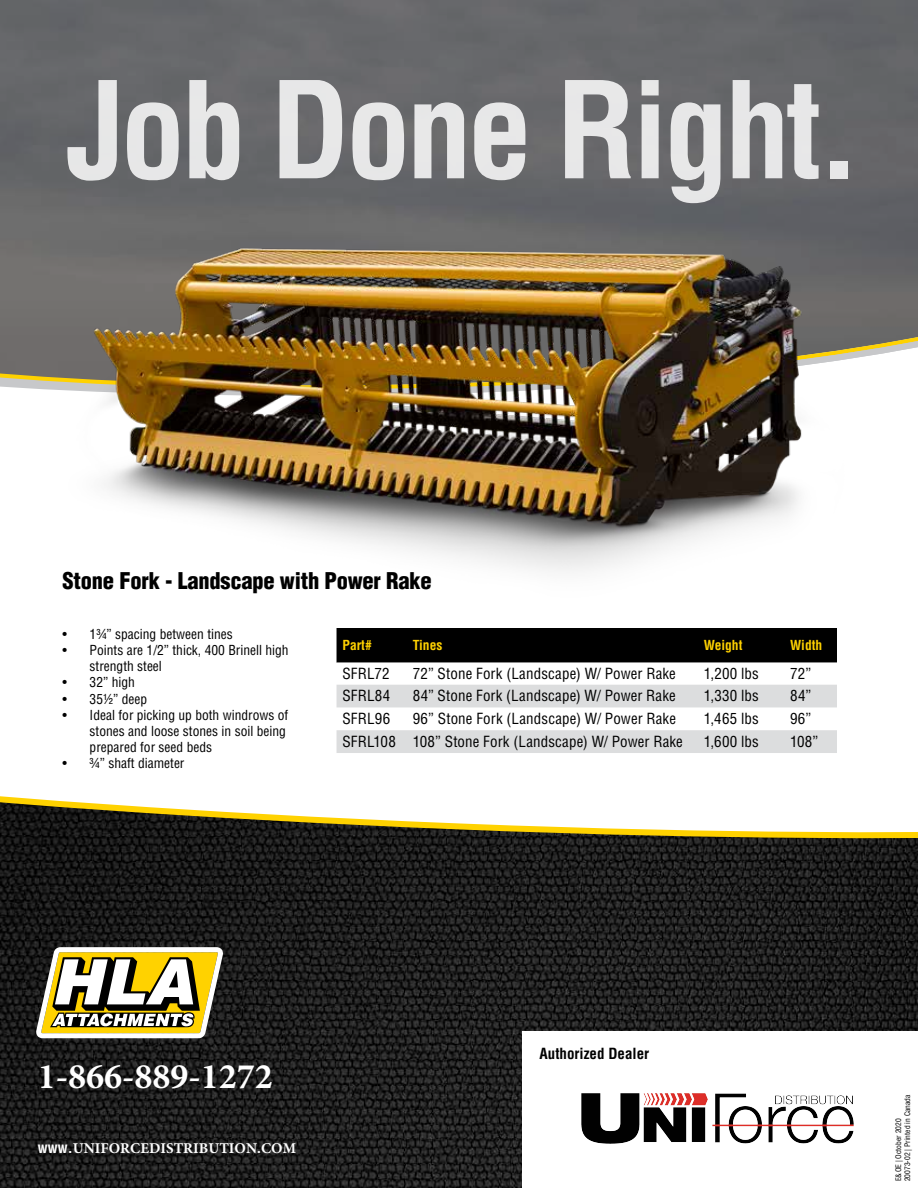
<style>
.page{position:relative;width:918px;height:1188px;background:#fff}
.page>*{position:absolute;margin:0;border:0;box-sizing:border-box;transform-origin:0 0}
.t1{font:700 condensed 130.95px "Helvetica LT Std";letter-spacing:-.035em;color:#fff}
.t2{font:700 36px "Minion Pro";color:#fff}
.t3{font:900 condensed 22.5px "Helvetica LT Std";letter-spacing:-.01em;color:#000}
.t4{font:condensed 15px "Helvetica LT Std";letter-spacing:.01em;color:#000}
.t5{font:700 15px "Minion Pro";color:#fff}
.t6{font:700 condensed 15px "Helvetica LT Std";color:#000}
.t7{font:condensed 13.5px/16.2px "Helvetica";color:#000}
.t8{font:700 condensed 13.5px "Helvetica LT Std";color:#ffd200}
.t9{font:condensed 7.5px/9px "Helvetica LT Std";color:#000}
.s1{font-family:"Helvetica LT Std";font-stretch:condensed}
</style>
<div class="page">
<div style="left:0;top:0;width:918px;height:396px;background:#66676a"></div>
<svg style="left:0;top:796px;width:918px;height:392px;background:#32312d"></svg>
<div style="left:523px;top:1032px;width:395px;height:156px;background:#fff"></div>
<svg style="left:36px;top:947px;width:187px;height:91px"></svg>
<svg style="left:337px;top:684px;width:500px;height:69px"></svg>
<img style="left:0;top:204px;width:918px;height:459px">
<img style="left:581px;top:1093px;width:273px;height:51px">
<h1 class="t1" style="left:67px;top:49px;width:796px">Job Done Right.</h1>
<h3 class="t3" style="left:63px;top:567px;width:371px">Stone Fork - Landscape with Power Rake</h3>
<p class="t7" style="left:63px;top:626px;width:172px">• 1¾” spacing between tines</p>
<p class="t7" style="left:90px;top:642px;width:201px;text-indent:-27px">• Points are 1/2” thick, 400 Brinell high strength steel</p>
<p class="t7" style="left:63px;top:674px;width:74px">• 32” high</p>
<p class="t7" style="left:63px;top:690px;width:86px">• 35½” deep</p>
<p class="t7" style="left:90px;top:707px;width:200px;text-indent:-27px">• Ideal for picking up both windrows of stones and loose stones in soil being prepared for seed beds</p>
<p class="t7" style="left:63px;top:755px;width:123px">• ¾” shaft diameter</p>
<p class="t8" style="left:343px;top:637px;width:31px">Part#</p>
<p class="t8" style="left:413px;top:637px;width:31px">Tines</p>
<p class="t8" style="left:704px;top:637px;width:40px">Weight</p>
<p class="t8" style="left:790px;top:637px;width:34px">Width</p>
<p class="t4" style="left:343px;top:664px;width:49px">SFRL72</p>
<p class="t4" style="left:413px;top:664px;width:265px">72” Stone Fork (Landscape) W/ Power Rake</p>
<p class="t4" style="left:704px;top:664px;width:57px">1,200 lbs</p>
<p class="t4" style="left:790px;top:664px;width:23px">72”</p>
<p class="t4" style="left:343px;top:687px;width:49px">SFRL84</p>
<p class="t4" style="left:413px;top:687px;width:265px">84” Stone Fork (Landscape) W/ Power Rake</p>
<p class="t4" style="left:704px;top:687px;width:57px">1,330 lbs</p>
<p class="t4" style="left:790px;top:687px;width:23px">84”</p>
<p class="t4" style="left:343px;top:709px;width:49px">SFRL96</p>
<p class="t4" style="left:413px;top:709px;width:265px">96” Stone Fork (Landscape) W/ Power Rake</p>
<p class="t4" style="left:704px;top:709px;width:57px">1,465 lbs</p>
<p class="t4" style="left:790px;top:709px;width:23px">96”</p>
<p class="t4" style="left:343px;top:732px;width:342px">SFRL108 108” Stone Fork (Landscape) W/ Power Rake</p>
<p class="t4" style="left:704px;top:732px;width:57px">1,600 lbs</p>
<p class="t4" style="left:790px;top:732px;width:30px">108”</p>
<h2 class="t2" style="left:38px;top:1051px;width:236px">1-866-889-1272</h2>
<p class="t5" style="left:38px;top:1138px;width:260px"><span class="s1">www.</span>UNIFORCEDISTRIBUTION.COM</p>
<p class="t6" style="left:540px;top:1044px;width:111px">Authorized Dealer</p>
<p class="t9" style="left:894px;top:1181px;width:88px;rotate:-90deg">E&amp;OE | October 2020<br>20073-02 | Printed in Canada</p>
</div>
